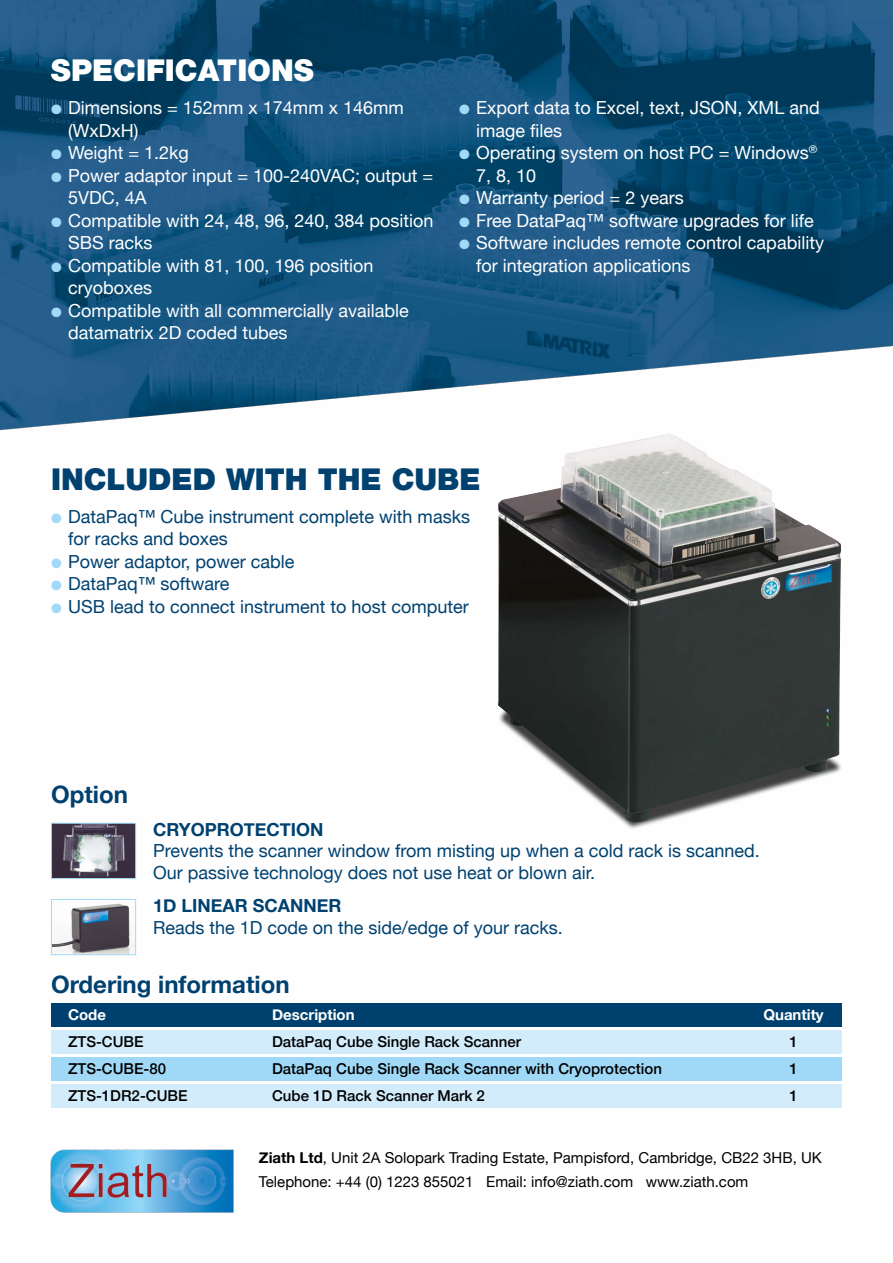
<style>
.page{position:relative;width:893px;height:1263px;background:#fff}
.page>*{position:absolute;margin:0;border:0;box-sizing:border-box;transform-origin:0 0}
.t1{font:900 30px "Helvetica 95";color:#004170}
.t2{font:900 30px "Helvetica 95";color:#fff}
.t3{font:700 24px "Helvetica Neue";color:#004170}
.t4{font:18px/22.5px "Helvetica Neue";color:#fff}
.t5{font:18px/22.5px "Helvetica Neue";color:#004170}
.t6{font:700 18px "Helvetica Neue";color:#004170}
.t7{font:500 15px "Helvetica Neue";color:#000}
.t8{font:15px/24px "Helvetica Neue";color:#000}
.t9{font:700 15px "Helvetica Neue";color:#fff}
.s1{color:#a1daf8}
.s2{font-weight:700}
</style>
<div class="page">
<img style="left:0;top:0;width:893px;height:1213px">
<img style="left:53px;top:825px;width:81px;height:52px">
<div style="left:51px;top:823px;width:85px;height:56px;border:1px solid #a1daf8"></div>
<img style="left:53px;top:901px;width:81px;height:52px">
<div style="left:51px;top:899px;width:85px;height:56px;border:1px solid #a1daf8"></div>
<div style="left:498px;top:703px;width:344px;height:126px;background:#fefefe"></div>
<img style="left:498px;top:434px;width:343px;height:389px">
<img style="left:50px;top:1149px;width:184px;height:63px">
<h1 class="t2" style="left:51px;top:53px;width:264px">SPECIFICATIONS</h1>
<p class="t4" style="left:68px;top:98px;width:337px;text-indent:-17px"><span class="s1">●</span> Dimensions = 152mm x 174mm x 146mm (WxDxH)</p>
<p class="t4" style="left:51px;top:143px;width:139px"><span class="s1">●</span> Weight = 1.2kg</p>
<p class="t4" style="left:68px;top:165px;width:367px;text-indent:-17px"><span class="s1">●</span> Power adaptor input = 100-240VAC; output =<br>5VDC, 4A</p>
<p class="t4" style="left:68px;top:210px;width:367px;text-indent:-17px"><span class="s1">●</span> Compatible with 24, 48, 96, 240, 384 position<br>SBS racks</p>
<p class="t4" style="left:68px;top:255px;width:307px;text-indent:-17px"><span class="s1">●</span> Compatible with 81, 100, 196 position cryoboxes</p>
<p class="t4" style="left:68px;top:300px;width:342px;text-indent:-17px"><span class="s1">●</span> Compatible with all commercially available datamatrix 2D coded tubes</p>
<p class="t4" style="left:476px;top:98px;width:345px;text-indent:-17px"><span class="s1">●</span> Export data to Excel, text, JSON, XML and image files</p>
<p class="t4" style="left:476px;top:143px;width:342px;text-indent:-17px"><span class="s1">●</span> Operating system on host PC = Windows<sup>®<br></sup>7, 8, 10</p>
<p class="t4" style="left:459px;top:188px;width:226px"><span class="s1">●</span> Warranty period = 2 years</p>
<p class="t4" style="left:459px;top:210px;width:356px"><span class="s1">●</span> Free DataPaq™ software upgrades for life</p>
<p class="t4" style="left:476px;top:233px;width:349px;text-indent:-17px"><span class="s1">●</span> Software includes remote control capability for integration applications</p>
<h1 class="t1" style="left:51px;top:461px;width:431px">INCLUDED WITH THE CUBE</h1>
<p class="t5" style="left:68px;top:506px;width:403px;text-indent:-17px"><span class="s1">●</span> DataPaq™ Cube instrument complete with masks for racks and boxes</p>
<p class="t5" style="left:51px;top:551px;width:245px"><span class="s1">●</span> Power adaptor, power cable</p>
<p class="t5" style="left:51px;top:573px;width:180px"><span class="s1">●</span> DataPaq™ software</p>
<p class="t5" style="left:51px;top:596px;width:419px"><span class="s1">●</span> USB lead to connect instrument to host computer</p>
<h2 class="t3" style="left:51px;top:775px;width:78px">Option</h2>
<p class="t6" style="left:153px;top:815px;width:172px">CRYOPROTECTION</p>
<p class="t5" style="left:153px;top:841px;width:608px;line-height:21.6px">Prevents the scanner window from misting up when a cold rack is scanned.<br>Our passive technology does not use heat or blown air.</p>
<p class="t6" style="left:153px;top:891px;width:190px">1D LINEAR SCANNER</p>
<p class="t5" style="left:153px;top:917px;width:411px">Reads the 1D code on the side/edge of your racks.</p>
<h2 class="t3" style="left:51px;top:966px;width:240px">Ordering information</h2>
<p class="t9" style="left:68px;top:1003px;width:40px">Code</p>
<p class="t9" style="left:272px;top:1003px;width:84px">Description</p>
<p class="t9" style="left:763px;top:1003px;width:62px">Quantity</p>
<p class="t7" style="left:68px;top:1030px;width:77px">ZTS-CUBE</p>
<p class="t7" style="left:272px;top:1030px;width:250px">DataPaq Cube Single Rack Scanner</p>
<p class="t7" style="left:789px;top:1030px;width:10px">1</p>
<p class="t7" style="left:68px;top:1057px;width:100px">ZTS-CUBE-80</p>
<p class="t7" style="left:272px;top:1057px;width:391px">DataPaq Cube Single Rack Scanner with Cryoprotection</p>
<p class="t7" style="left:789px;top:1057px;width:10px">1</p>
<p class="t7" style="left:68px;top:1084px;width:121px">ZTS-1DR2-CUBE</p>
<p class="t7" style="left:272px;top:1084px;width:214px">Cube 1D Rack Scanner Mark 2</p>
<p class="t7" style="left:789px;top:1084px;width:10px">1</p>
<p class="t8" style="left:259px;top:1146px;width:564px"><span class="s2">Ziath Ltd</span>, Unit 2A Solopark Trading Estate, Pampisford, Cambridge, CB22 3HB, UK<br>Telephone: +44 (0) 1223 855021 Email: info@ziath.com www.ziath.com</p>
</div>
